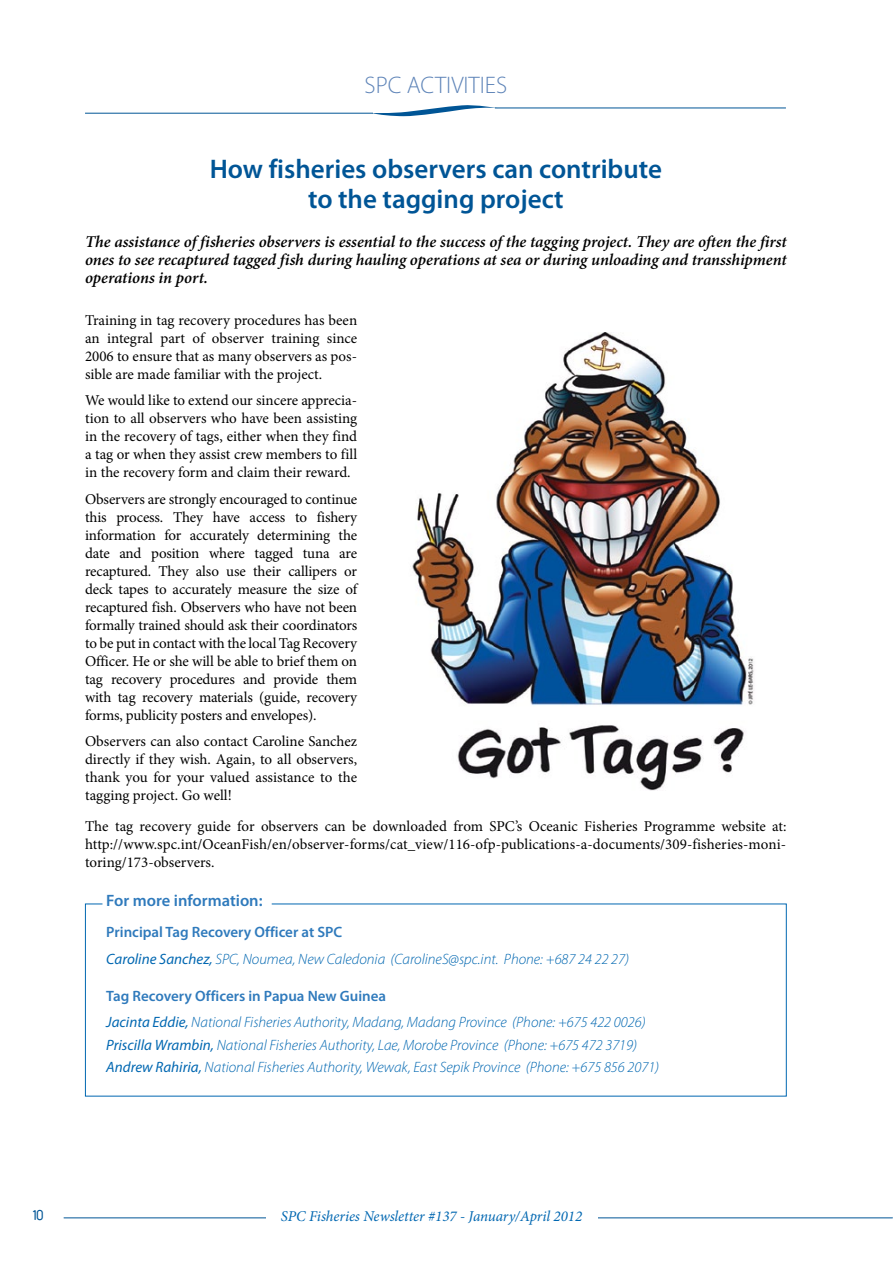
<style>
.page{position:relative;width:893px;height:1263px;background:#fff}
.page>*{position:absolute;margin:0;border:0;box-sizing:border-box;transform-origin:0 0}
.t1{font:600 27px/30px "Myriad Pro";color:#005596;text-align:center}
.t2{font:300 24px "Myriad Pro";color:#5e84b8}
.t3{font:italic 600 16.5px/18px "Minion Pro";letter-spacing:-.005em;color:#000;text-align:justify}
.t4{font:600 16.5px "Myriad Pro";color:#2f7abc}
.t5{font:15px/18px "Minion Pro";letter-spacing:-.005em;color:#000;text-align:justify}
.t6{font:italic 300 15px/26.5px "Myriad Pro";color:#0067b1}
.t7{font:italic 15px "Minion Pro";letter-spacing:-.005em;color:#0067b1}
.t8{font:15px "Duepuntozero";color:#005596}
.s1{font-weight:600;font-style:normal;color:#2f7abc}
.s2{font-weight:400}
</style>
<div class="page">
<hr style="left:64px;top:1217px;width:828px;height:1px;background:#005596">
<hr style="left:85px;top:113px;width:288px;height:1px;background:#005596">
<hr style="left:495px;top:108px;width:291px;height:1px;background:#005596">
<svg style="left:372px;top:105px;width:126px;height:11px"></svg>
<div style="left:266px;top:1210px;width:331px;height:21px;background:#fff"></div>
<svg style="left:85px;top:903px;width:702px;height:194px"></svg>
<img style="left:412px;top:332px;width:342px;height:459px">
<h2 class="t2" style="left:365px;top:71px;width:144px">SPC ACTIVITIES</h2>
<h1 class="t1" style="left:210px;top:153px;width:454px">How fisheries observers can contribute to the tagging project</h1>
<p class="t3" style="left:85px;top:232px;width:703px">The assistance of fisheries observers is essential to the success of the tagging project. They are often the first ones to see recaptured tagged fish during hauling operations at sea or during unloading and transshipment operations in port.</p>
<p class="t5" style="left:85px;top:311px;width:274px">Training in tag recovery procedures has been an integral part of observer training since 2006 to ensure that as many observers as pos&shy;sible are made familiar with the project.</p>
<p class="t5" style="left:85px;top:391px;width:274px">We would like to extend our sincere apprecia&shy;tion to all observers who have been assisting in the recovery of tags, either when they find a tag or when they assist crew members to fill in the recovery form and claim their reward.</p>
<p class="t5" style="left:85px;top:490px;width:274px">Observers are strongly encouraged to continue this process. They have access to fishery information for accurately determining the date and position where tagged tuna are recaptured. They also use their callipers or deck tapes to accurately measure the size of recaptured fish. Observers who have not been formally trained should ask their coordinators to be put in contact with the local Tag Recovery Officer. He or she will be able to brief them on tag recovery procedures and provide them with tag recovery materials (guide, recovery forms, publicity posters and envelopes).</p>
<p class="t5" style="left:85px;top:732px;width:274px">Observers can also contact Caroline Sanchez directly if they wish. Again, to all observers, thank you for your valued assistance to the tagging project. Go well!</p>
<p class="t5" style="left:85px;top:817px;width:703px">The tag recovery guide for observers can be downloaded from SPC’s Oceanic Fisheries Programme website at: http://www.spc.int/OceanFish/en/observer-forms/cat_view/116-ofp-publications-a-documents/309-fisheries-moni&shy;toring/173-observers.</p>
<p class="t4" style="left:106px;top:890px;width:158px">For more information:</p>
<p class="t6" style="left:106px;top:919px;width:524px"><span class="s1">Principal Tag Recovery Officer at SPC<br></span><span class="s2">Caroline Sanchez,</span> SPC, Noumea, New Caledonia (CarolineS@spc.int. Phone: +687 24 22 27)</p>
<p class="t6" style="left:106px;top:982px;width:541px"><span class="s1">Tag Recovery Officers in Papua New Guinea<br></span><span class="s2">Jacinta Eddie,</span> National Fisheries Authority, Madang, Madang Province (Phone: +675 422 0026)</p>
<p class="t6" style="left:106px;top:1033px;width:554px;line-height:22.2px"><span class="s2">Priscilla Wrambin,</span> National Fisheries Authority, Lae, Morobe Province (Phone: +675 472 3719)<br><span class="s2">Andrew Rahiria,</span> National Fisheries Authority, Wewak, East Sepik Province (Phone: +675 856 2071)</p>
<p class="t8" style="left:33px;top:1207px;width:12px">10</p>
<p class="t7" style="left:281px;top:1206px;width:303px">SPC Fisheries Newsletter #137 - January/April 2012</p>
</div>
